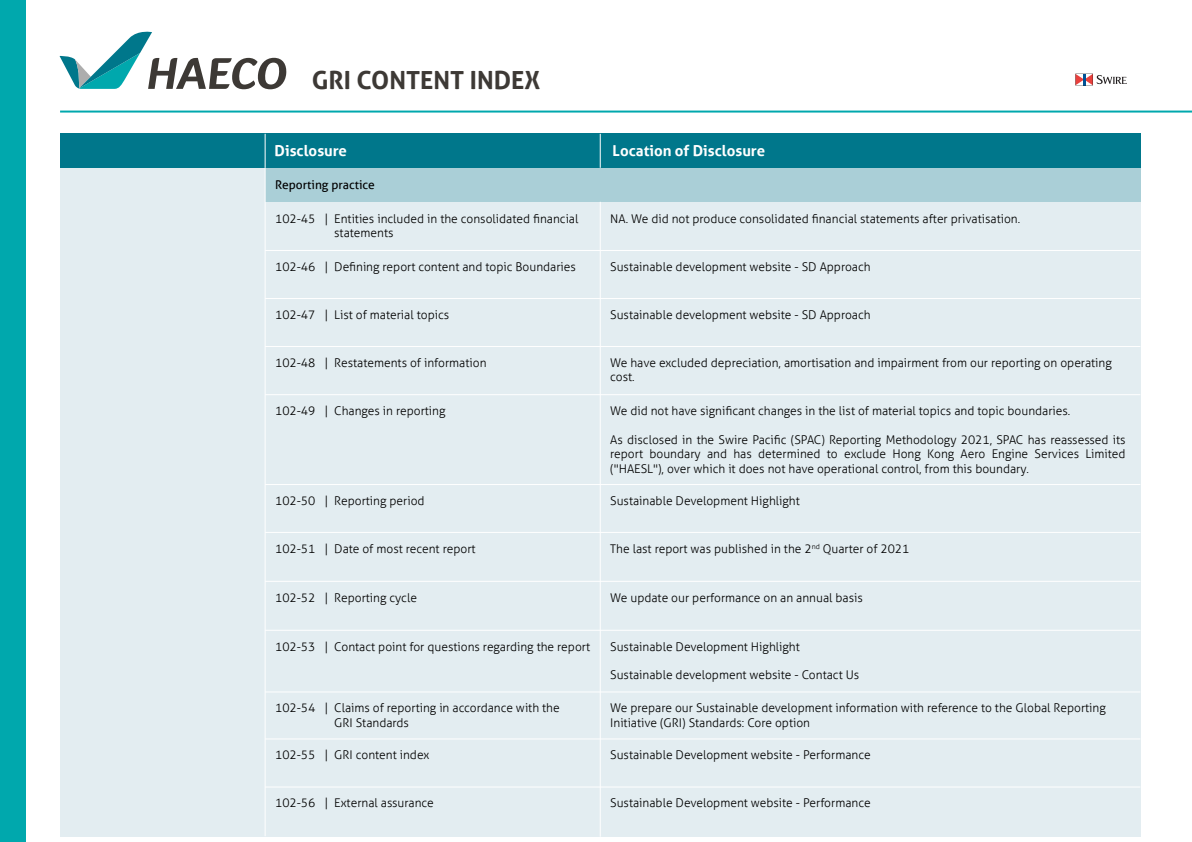
<style>
.page{position:relative;width:1192px;height:842px;background:#fff}
.page>*{position:absolute;margin:0;border:0;box-sizing:border-box;transform-origin:0 0}
.t1{font:700 25px "Aller";color:#3d3935}
.t2{font:700 15px "Aller";color:#fff}
.t3{font:300 12px/14.4px "Aller";color:#000}
.t4{font:12px "Aller";color:#000}
</style>
<div class="page">
<div style="left:60px;top:168px;width:1080px;height:668px;background:#e3edf1"></div>
<svg style="left:60px;top:31px;width:227px;height:58px"></svg>
<svg style="left:1075px;top:73px;width:52px;height:13px"></svg>
<hr style="left:60px;top:111px;width:1132px;height:2px;background:#00a8ad">
<div style="left:0;top:0;width:26px;height:842px;background:#00a8ad"></div>
<div style="left:60px;top:134px;width:540px;height:34px;background:#00778b"></div>
<div style="left:600px;top:134px;width:540px;height:34px;background:#00778b"></div>
<div style="left:265px;top:168px;width:875px;height:34px;background:#aacfd7"></div>
<hr style="left:265px;top:168px;width:1px;height:668px;background:#fff">
<hr style="left:265px;top:134px;width:1px;height:34px;background:#fff">
<hr style="left:600px;top:134px;width:1px;height:34px;background:#fff">
<hr style="left:600px;top:202px;width:1px;height:635px;background:#fff">
<hr style="left:265px;top:250px;width:875px;height:1px;background:#fff">
<hr style="left:265px;top:298px;width:875px;height:1px;background:#fff">
<hr style="left:265px;top:738px;width:875px;height:1px;background:#fff">
<hr style="left:265px;top:786px;width:875px;height:1px;background:#fff">
<hr style="left:265px;top:346px;width:875px;height:1px;background:#fff">
<hr style="left:265px;top:394px;width:875px;height:1px;background:#fff">
<hr style="left:265px;top:532px;width:875px;height:1px;background:#fff">
<hr style="left:265px;top:484px;width:875px;height:1px;background:#fff">
<hr style="left:265px;top:581px;width:875px;height:1px;background:#fff">
<hr style="left:265px;top:630px;width:875px;height:1px;background:#fff">
<hr style="left:265px;top:691px;width:875px;height:1px;background:#fff">
<h1 class="t1" style="left:312px;top:65px;width:230px">GRI CONTENT INDEX</h1>
<p class="t2" style="left:275px;top:142px;width:74px">Disclosure</p>
<p class="t2" style="left:613px;top:142px;width:154px">Location of Disclosure</p>
<p class="t4" style="left:275px;top:177px;width:101px">Reporting practice</p>
<p class="t3" style="left:334px;top:211px;width:246px;text-indent:-59px">102-45 | Entities included in the consolidated financial statements</p>
<p class="t3" style="left:610px;top:211px;width:412px">NA. We did not produce consolidated financial statements after privatisation.</p>
<p class="t3" style="left:275px;top:259px;width:302px">102-46 | Defining report content and topic Boundaries</p>
<p class="t3" style="left:610px;top:259px;width:262px">Sustainable development website - SD Approach</p>
<p class="t3" style="left:275px;top:307px;width:176px">102-47 | List of material topics</p>
<p class="t3" style="left:610px;top:307px;width:262px">Sustainable development website - SD Approach</p>
<p class="t3" style="left:275px;top:356px;width:213px">102-48 | Restatements of information</p>
<p class="t3" style="left:610px;top:356px;width:503px">We have excluded depreciation, amortisation and impairment from our reporting on operating cost.</p>
<p class="t3" style="left:275px;top:403px;width:172px">102-49 | Changes in reporting</p>
<p class="t3" style="left:610px;top:403px;width:462px">We did not have significant changes in the list of material topics and topic boundaries.</p>
<p class="t3" style="left:610px;top:432px;width:517px;text-align:justify">As disclosed in the Swire Pacific (SPAC) Reporting Methodology 2021, SPAC has reassessed its report boundary and has determined to exclude Hong Kong Aero Engine Services Limited ("HAESL"), over which it does not have operational control, from this boundary.</p>
<p class="t3" style="left:275px;top:493px;width:151px">102-50 | Reporting period</p>
<p class="t3" style="left:610px;top:493px;width:191px">Sustainable Development Highlight</p>
<p class="t3" style="left:275px;top:541px;width:202px">102-51 | Date of most recent report</p>
<p class="t3" style="left:610px;top:541px;width:301px">The last report was published in the 2<sup>nd</sup> Quarter of 2021</p>
<p class="t3" style="left:275px;top:590px;width:143px">102-52 | Reporting cycle</p>
<p class="t3" style="left:610px;top:590px;width:254px">We update our performance on an annual basis</p>
<p class="t3" style="left:275px;top:639px;width:317px">102-53 | Contact point for questions regarding the report</p>
<p class="t3" style="left:610px;top:639px;width:191px">Sustainable Development Highlight</p>
<p class="t3" style="left:610px;top:668px;width:251px">Sustainable development website - Contact Us</p>
<p class="t3" style="left:334px;top:701px;width:227px;text-indent:-59px">102-54 | Claims of reporting in accordance with the<br>GRI Standards</p>
<p class="t3" style="left:610px;top:701px;width:497px">We prepare our Sustainable development information with reference to the Global Reporting<br>Initiative (GRI) Standards: Core option</p>
<p class="t3" style="left:275px;top:748px;width:156px">102-55 | GRI content index</p>
<p class="t3" style="left:610px;top:748px;width:262px">Sustainable Development website - Performance</p>
<p class="t3" style="left:275px;top:796px;width:160px">102-56 | External assurance</p>
<p class="t3" style="left:610px;top:796px;width:262px">Sustainable Development website - Performance</p>
</div>
